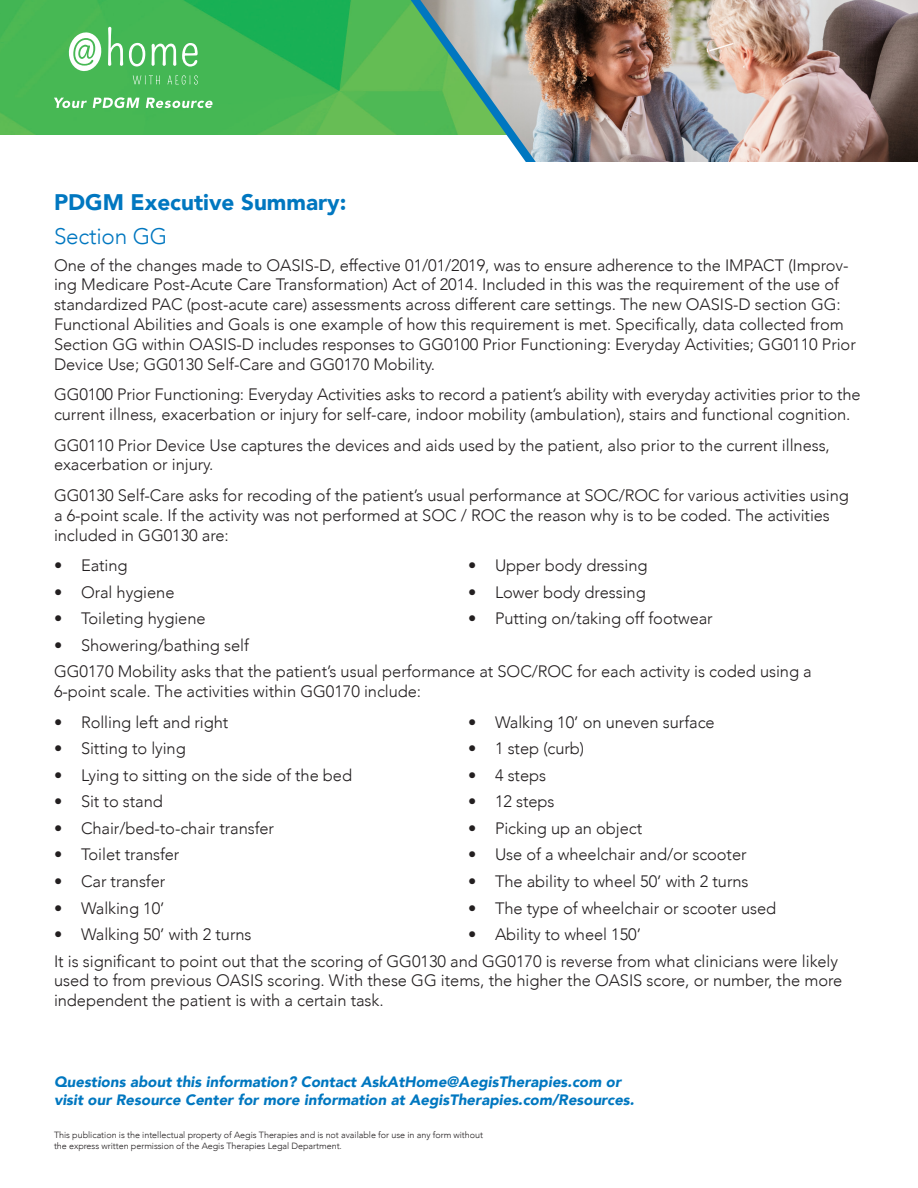
<style>
.page{position:relative;width:918px;height:1188px;background:#fff}
.page>*{position:absolute;margin:0;border:0;box-sizing:border-box;transform-origin:0 0}
.t1{font:900 22.5px "Avenir";color:#0077c0}
.Header_2{font:300 22.5px "Avenir";letter-spacing:-.01em;color:#0077c0}
.Body{font:300 16.5px/19.8px "Avenir";letter-spacing:-.005em;color:#231f20}
.t2{font:italic 900 15px/18px "Avenir";color:#0077c0}
.Body-2{font:300 9px/10.8px "Avenir";letter-spacing:-.005em;color:#231f20}
</style>
<div class="page">
<img style="left:0;top:0;width:411px;height:135px">
<img style="left:536px;top:0;width:382px;height:162px">
<svg style="left:411px;top:0;width:125px;height:162px;background:#97bf9f"></svg>
<svg style="left:54px;top:97px;width:159px;height:11px"></svg>
<svg style="left:68px;top:27px;width:55px;height:45px"></svg>
<svg style="left:129px;top:43px;width:16px;height:24px"></svg>
<svg style="left:152px;top:44px;width:24px;height:22px"></svg>
<svg style="left:182px;top:43px;width:16px;height:24px"></svg>
<svg style="left:133px;top:75px;width:27px;height:9px"></svg>
<svg style="left:168px;top:75px;width:30px;height:10px"></svg>
<p class="t1" style="left:54px;top:183px;width:294px">PDGM Executive Summary:</p>
<p class="Header_2" style="left:54px;top:223px;width:115px">Section GG</p>
<p class="Body" style="left:54px;top:255px;width:803px">One of the changes made to OASIS-D, effective 01/01/2019, was to ensure adherence to the IMPACT (Improv&shy;ing Medicare Post-Acute Care Transformation) Act of 2014. Included in this was the requirement of the use of standardized PAC (post-acute care) assessments across different care settings. The new OASIS-D section GG:<br>Functional Abilities and Goals is one example of how this requirement is met. Specifically, data collected from Section GG within OASIS-D includes responses to GG0100 Prior Functioning: Everyday Activities; GG0110 Prior Device Use; GG0130 Self-Care and GG0170 Mobility.</p>
<p class="Body" style="left:54px;top:385px;width:808px">GG0100 Prior Functioning: Everyday Activities asks to record a patient’s ability with everyday activities prior to the current illness, exacerbation or injury for self-care, indoor mobility (ambulation), stairs and functional cognition.</p>
<p class="Body" style="left:54px;top:435px;width:777px">GG0110 Prior Device Use captures the devices and aids used by the patient, also prior to the current illness, exacerbation or injury.</p>
<p class="Body" style="left:54px;top:485px;width:796px">GG0130 Self-Care asks for recoding of the patient’s usual performance at SOC/ROC for various activities using a 6-point scale. If the activity was not performed at SOC / ROC the reason why is to be coded. The activities included in GG0130 are:</p>
<p class="Body" style="left:54px;top:556px;width:75px">• Eating</p>
<p class="Body" style="left:54px;top:582px;width:122px">• Oral hygiene</p>
<p class="Body" style="left:54px;top:609px;width:153px">• Toileting hygiene</p>
<p class="Body" style="left:54px;top:635px;width:196px">• Showering/bathing self</p>
<p class="Body" style="left:468px;top:556px;width:181px">• Upper body dressing</p>
<p class="Body" style="left:468px;top:582px;width:179px">• Lower body dressing</p>
<p class="Body" style="left:468px;top:609px;width:246px">• Putting on/taking off footwear</p>
<p class="Body" style="left:54px;top:662px;width:759px">GG0170 Mobility asks that the patient’s usual performance at SOC/ROC for each activity is coded using a<br>6-point scale. The activities within GG0170 include:</p>
<p class="Body" style="left:54px;top:712px;width:176px">• Rolling left and right</p>
<p class="Body" style="left:54px;top:739px;width:133px">• Sitting to lying</p>
<p class="Body" style="left:54px;top:765px;width:300px">• Lying to sitting on the side of the bed</p>
<p class="Body" style="left:54px;top:792px;width:110px">• Sit to stand</p>
<p class="Body" style="left:54px;top:818px;width:222px">• Chair/bed-to-chair transfer</p>
<p class="Body" style="left:54px;top:845px;width:127px">• Toilet transfer</p>
<p class="Body" style="left:54px;top:871px;width:113px">• Car transfer</p>
<p class="Body" style="left:54px;top:898px;width:112px">• Walking 10’</p>
<p class="Body" style="left:54px;top:925px;width:199px">• Walking 50’ with 2 turns</p>
<p class="Body" style="left:468px;top:712px;width:248px">• Walking 10’ on uneven surface</p>
<p class="Body" style="left:468px;top:739px;width:118px">• 1 step (curb)</p>
<p class="Body" style="left:468px;top:765px;width:80px">• 4 steps</p>
<p class="Body" style="left:468px;top:792px;width:88px">• 12 steps</p>
<p class="Body" style="left:468px;top:818px;width:176px">• Picking up an object</p>
<p class="Body" style="left:468px;top:845px;width:280px">• Use of a wheelchair and/or scooter</p>
<p class="Body" style="left:468px;top:871px;width:282px">• The ability to wheel 50’ with 2 turns</p>
<p class="Body" style="left:468px;top:898px;width:310px">• The type of wheelchair or scooter used</p>
<p class="Body" style="left:468px;top:925px;width:175px">• Ability to wheel 150’</p>
<p class="Body" style="left:54px;top:951px;width:790px">It is significant to point out that the scoring of GG0130 and GG0170 is reverse from what clinicians were likely used to from previous OASIS scoring. With these GG items, the higher the OASIS score, or number, the more independent the patient is with a certain task.</p>
<p class="t2" style="left:54px;top:1073px;width:582px">Questions about this information? Contact AskAtHome@AegisTherapies.com or visit our Resource Center for more information at AegisTherapies.com/Resources.</p>
<p class="Body-2" style="left:54px;top:1130px;width:431px">This publication is the intellectual property of Aegis Therapies and is not available for use in any form without the express written permission of the Aegis Therapies Legal Department.</p>
</div>
